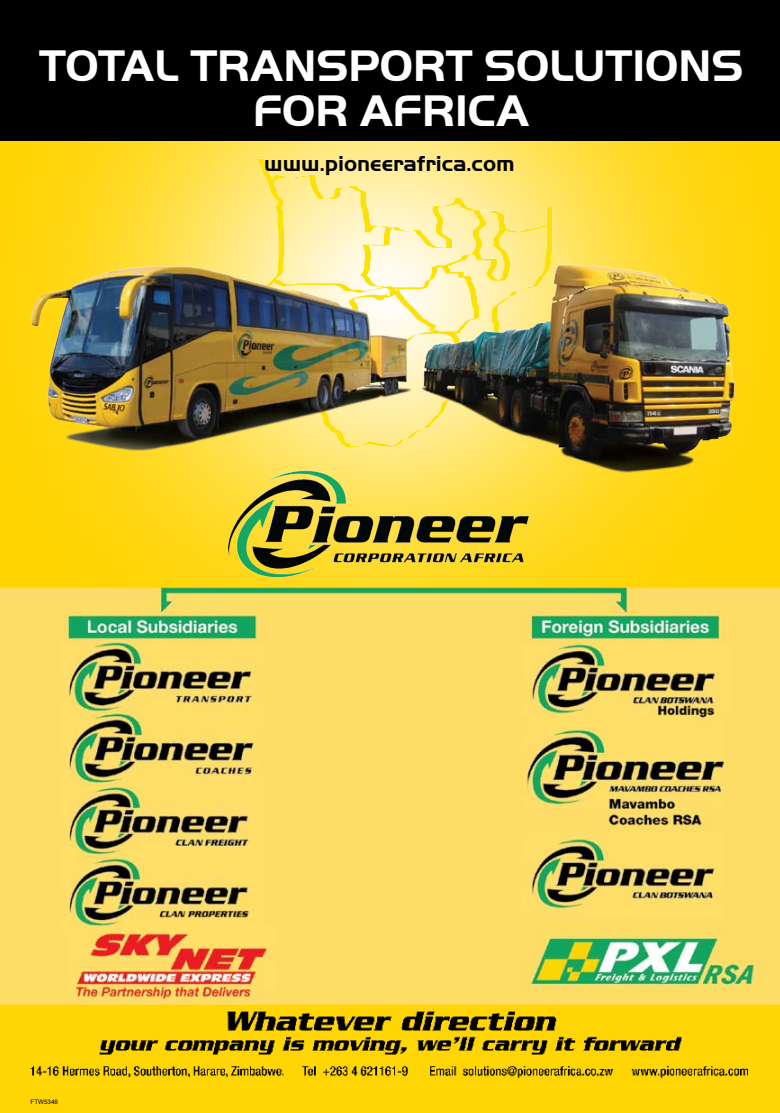
<style>
.page{position:relative;width:780px;height:1113px;background:#fff}
.page>*{position:absolute;margin:0;border:0;box-sizing:border-box;transform-origin:0 0}
.t1{font:46px/44.6px "Handel Got D Bol";color:#fff;text-align:center}
.t2{font:22.5px "Handel Got D Bol";color:#000}
.t3{font:6.25px "Arial";color:#000}
</style>
<div class="page">
<img style="left:0;top:141px;width:780px;height:447px">
<img style="left:0;top:588px;width:780px;height:417px">
<img style="left:0;top:1005px;width:780px;height:108px">
<img style="left:81px;top:141px;width:624px;height:395px">
<div style="left:0;top:0;width:780px;height:141px;background:#000"></div>
<img style="left:27px;top:259px;width:384px;height:199px">
<img style="left:411px;top:245px;width:340px;height:238px">
<img style="left:228px;top:464px;width:322px;height:112px">
<p class="t1" style="left:39px;top:44px;width:705px">TOTAL TRANSPORT SOLUTIONS<br>FOR AFRICA</p>
<p class="t2" style="left:264px;top:151px;width:252px">WWW.PIONEERAFRICA.COM</p>
<p class="t3" style="left:31px;top:1098px;width:29px">FTW5348</p>
</div>
